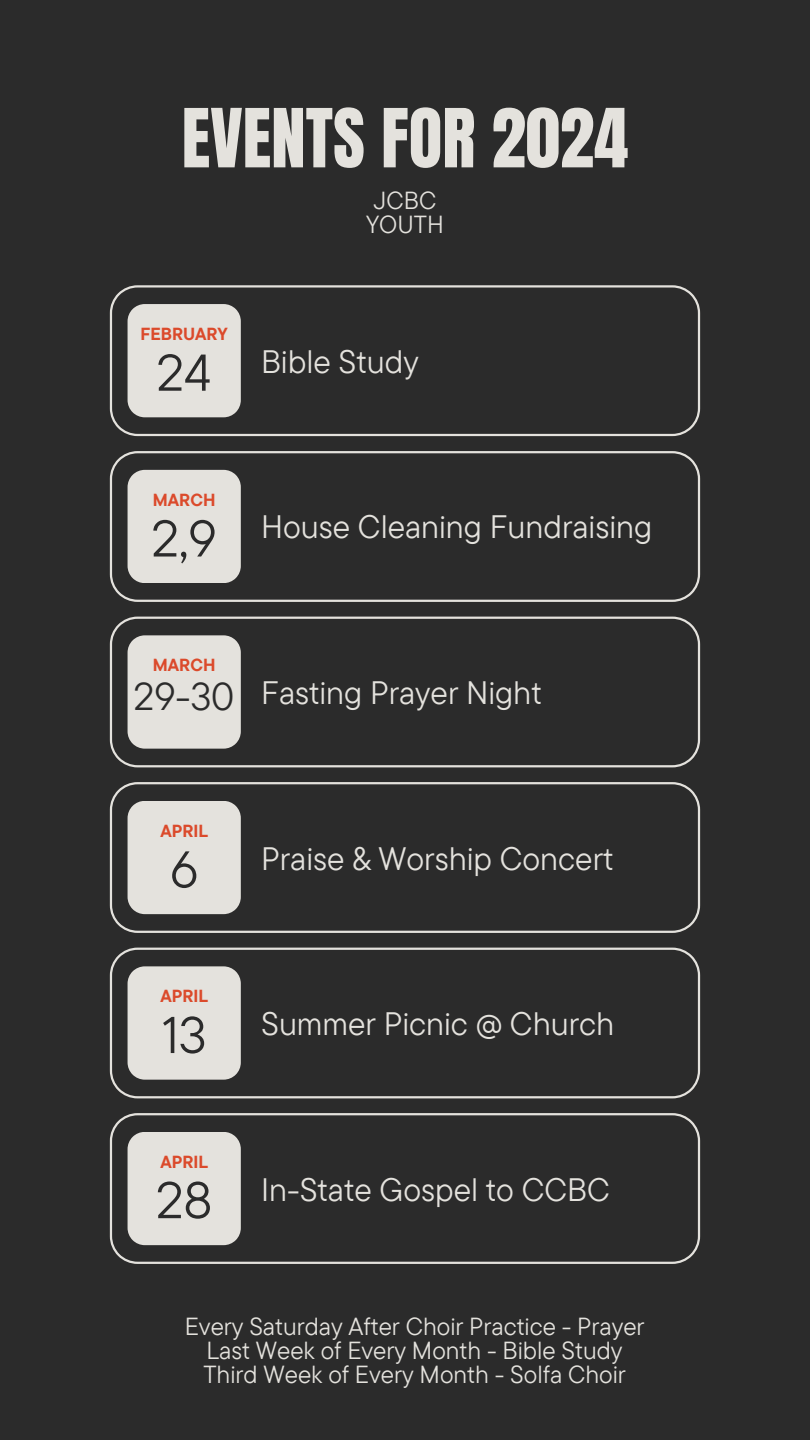
<style>
.page{position:relative;width:810px;height:1440px;background:#2b2b2b}
.page>*{position:absolute;margin:0;border:0;box-sizing:border-box;transform-origin:0 0}
.t1{font:69.2px "Anton";color:#e4e2dd}
.t2{font:51.7px "TT Commons Pro";color:#2b2b2b}
.t3{font:38.7px "TT Commons Pro";color:#2b2b2b}
.t4{font:32.4px "TT Commons Pro";color:#e4e2dd}
.t5{font:24.6px/24px "TT Commons Pro";color:#e4e2dd;text-align:center}
.t6{font:700 17.4px "TT Commons Pro";color:#db4a2b}
</style>
<div class="page">
<svg style="left:110px;top:285px;width:590px;height:151px"></svg>
<svg style="left:110px;top:451px;width:590px;height:151px"></svg>
<svg style="left:110px;top:617px;width:590px;height:150px"></svg>
<svg style="left:110px;top:782px;width:590px;height:151px"></svg>
<svg style="left:110px;top:948px;width:590px;height:150px"></svg>
<svg style="left:110px;top:1113px;width:590px;height:151px"></svg>
<div style="left:128px;top:304px;width:113px;height:113px;background:#e4e2dd"></div>
<div style="left:128px;top:470px;width:113px;height:113px;background:#e4e2dd"></div>
<div style="left:128px;top:635px;width:113px;height:114px;background:#e4e2dd"></div>
<div style="left:128px;top:801px;width:113px;height:113px;background:#e4e2dd"></div>
<div style="left:128px;top:966px;width:113px;height:114px;background:#e4e2dd"></div>
<div style="left:128px;top:1132px;width:113px;height:113px;background:#e4e2dd"></div>
<h1 class="t1" style="left:182px;top:89px;width:448px">EVENTS FOR 2024</h1>
<p class="t5" style="left:366px;top:188px;width:79px;line-height:24.3px">JCBC<br>YOUTH</p>
<p class="t6" style="left:140px;top:322px;width:89px">FEBRUARY</p>
<p class="t2" style="left:157px;top:339px;width:56px">24</p>
<h5 class="t4" style="left:261px;top:340px;width:159px">Bible Study</h5>
<p class="t6" style="left:153px;top:488px;width:64px">MARCH</p>
<h3 class="t2" style="left:152px;top:505px;width:67px">2,9</h3>
<p class="t4" style="left:261px;top:506px;width:393px">House Cleaning Fundraising</p>
<h4 class="t6" style="left:153px;top:654px;width:64px">MARCH</h4>
<h4 class="t3" style="left:134px;top:671px;width:102px">29-30</h4>
<h4 class="t4" style="left:261px;top:672px;width:282px">Fasting Prayer Night</h4>
<p class="t6" style="left:160px;top:819px;width:49px">APRIL</p>
<p class="t2" style="left:170px;top:836px;width:30px">6</p>
<p class="t6" style="left:160px;top:985px;width:49px">APRIL</p>
<p class="t2" style="left:162px;top:1001px;width:46px">13</p>
<h4 class="t6" style="left:160px;top:1150px;width:49px">APRIL</h4>
<h4 class="t2" style="left:156px;top:1167px;width:58px">28</h4>
<p class="t4" style="left:261px;top:837px;width:354px">Praise &amp; Worship Concert</p>
<h2 class="t4" style="left:261px;top:1003px;width:355px">Summer Picnic @ Church</h2>
<h4 class="t4" style="left:261px;top:1168px;width:350px">In-State Gospel to CCBC</h4>
<h6 class="t5" style="left:185px;top:1313px;width:461px">Every Saturday After Choir Practice - Prayer<br>Last Week of Every Month - Bible Study<br>Third Week of Every Month - Solfa Choir</h6>
</div>
